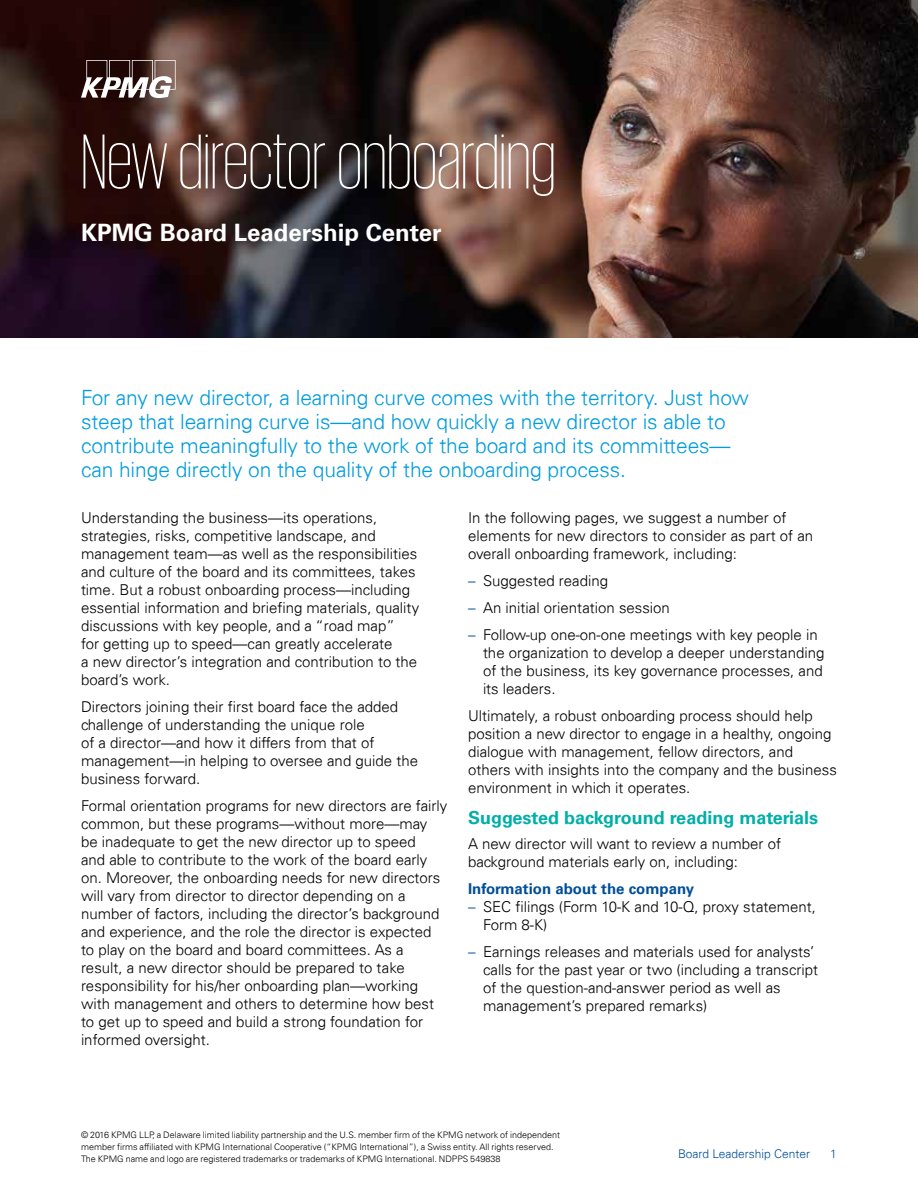
<style>
.page{position:relative;width:918px;height:1188px;background:#fff}
.page>*{position:absolute;margin:0;border:0;box-sizing:border-box;transform-origin:0 0}
.t1{font:200 79.5px "KPMG";color:#fff}
.t2{font:700 24px "Univers 65";color:#fff}
.t3{font:300 21px/24px "Univers 45";letter-spacing:-.005em;color:#009cdc}
.t4{font:700 18px "Univers 65";color:#00afa8}
.t5{font:300 15px/18px "Univers 45";color:#000}
.t6{font:700 15px "Univers 65";color:#004e98}
.t7{font:300 12px "Univers 45";color:#004e98}
.t8{font:300 9px/12px "Univers 45";color:#000}
.s1{color:#004e98}
</style>
<div class="page">
<img style="left:0;top:0;width:918px;height:338px">
<svg style="left:81px;top:60px;width:95px;height:38px"></svg>
<h1 class="t1" style="left:81px;top:124px;width:476px">New director onboarding</h1>
<h2 class="t2" style="left:81px;top:219px;width:362px">KPMG Board Leadership Center</h2>
<p class="t3" style="left:81px;top:385px;width:670px">For any new director, a learning curve comes with the territory. Just how steep that learning curve is—and how quickly a new director is able to contribute meaningfully to the work of the board and its committees— can hinge directly on the quality of the onboarding process.</p>
<p class="t5" style="left:81px;top:508px;width:340px">Understanding the business—its operations, strategies, risks, competitive landscape, and management team—as well as the responsibilities and culture of the board and its committees, takes time. But a robust onboarding process—including essential information and briefing materials, quality discussions with key people, and a “road map”<br>for getting up to speed—can greatly accelerate<br>a new director’s integration and contribution to the board’s work.</p>
<p class="t5" style="left:81px;top:697px;width:339px">Directors joining their first board face the added challenge of understanding the unique role<br>of a director—and how it differs from that of management—in helping to oversee and guide the business forward.</p>
<p class="t5" style="left:81px;top:796px;width:368px">Formal orientation programs for new directors are fairly common, but these programs—without more—may be inadequate to get the new director up to speed<br>and able to contribute to the work of the board early on. Moreover, the onboarding needs for new directors will vary from director to director depending on a number of factors, including the director’s background and experience, and the role the director is expected to play on the board and board committees. As a result, a new director should be prepared to take responsibility for his/her onboarding plan—working with management and others to determine how best to get up to speed and build a strong foundation for informed oversight.</p>
<p class="t5" style="left:468px;top:508px;width:347px">In the following pages, we suggest a number of elements for new directors to consider as part of an overall onboarding framework, including:</p>
<p class="t5" style="left:468px;top:571px;width:142px"><span class="s1">–</span> Suggested reading</p>
<p class="t5" style="left:468px;top:598px;width:204px"><span class="s1">–</span> An initial orientation session</p>
<p class="t5" style="left:483px;top:625px;width:343px;text-indent:-15px"><span class="s1">–</span> Follow‑up one‑on‑one meetings with key people in the organization to develop a deeper understanding of the business, its key governance processes, and its leaders.</p>
<p class="t5" style="left:468px;top:706px;width:370px">Ultimately, a robust onboarding process should help position a new director to engage in a healthy, ongoing dialogue with management, fellow directors, and others with insights into the company and the business environment in which it operates.</p>
<p class="t4" style="left:468px;top:807px;width:352px">Suggested background reading materials</p>
<p class="t5" style="left:468px;top:835px;width:315px">A new director will want to review a number of background materials early on, including:</p>
<p class="t6" style="left:468px;top:880px;width:228px">Information about the company</p>
<p class="t5" style="left:483px;top:898px;width:335px;text-indent:-15px"><span class="s1">–</span> SEC filings (Form 10-K and 10-Q, proxy statement,<br>Form 8-K)</p>
<p class="t5" style="left:483px;top:943px;width:337px;text-indent:-15px"><span class="s1">–</span> Earnings releases and materials used for analysts’ calls for the past year or two (including a transcript of the question-and-answer period as well as management’s prepared remarks)</p>
<p class="t8" style="left:81px;top:1129px;width:481px">© 2016 KPMG LLP, a Delaware limited liability partnership and the U.S. member firm of the KPMG network of independent member firms affiliated with KPMG International Cooperative (“KPMG International”), a Swiss entity. All rights reserved.<br>The KPMG name and logo are registered trademarks or trademarks of KPMG International. NDPPS 549838</p>
<p class="t7" style="left:678px;top:1147px;width:134px">Board Leadership Center</p>
<p class="t7" style="left:830px;top:1147px;width:8px">1</p>
</div>
